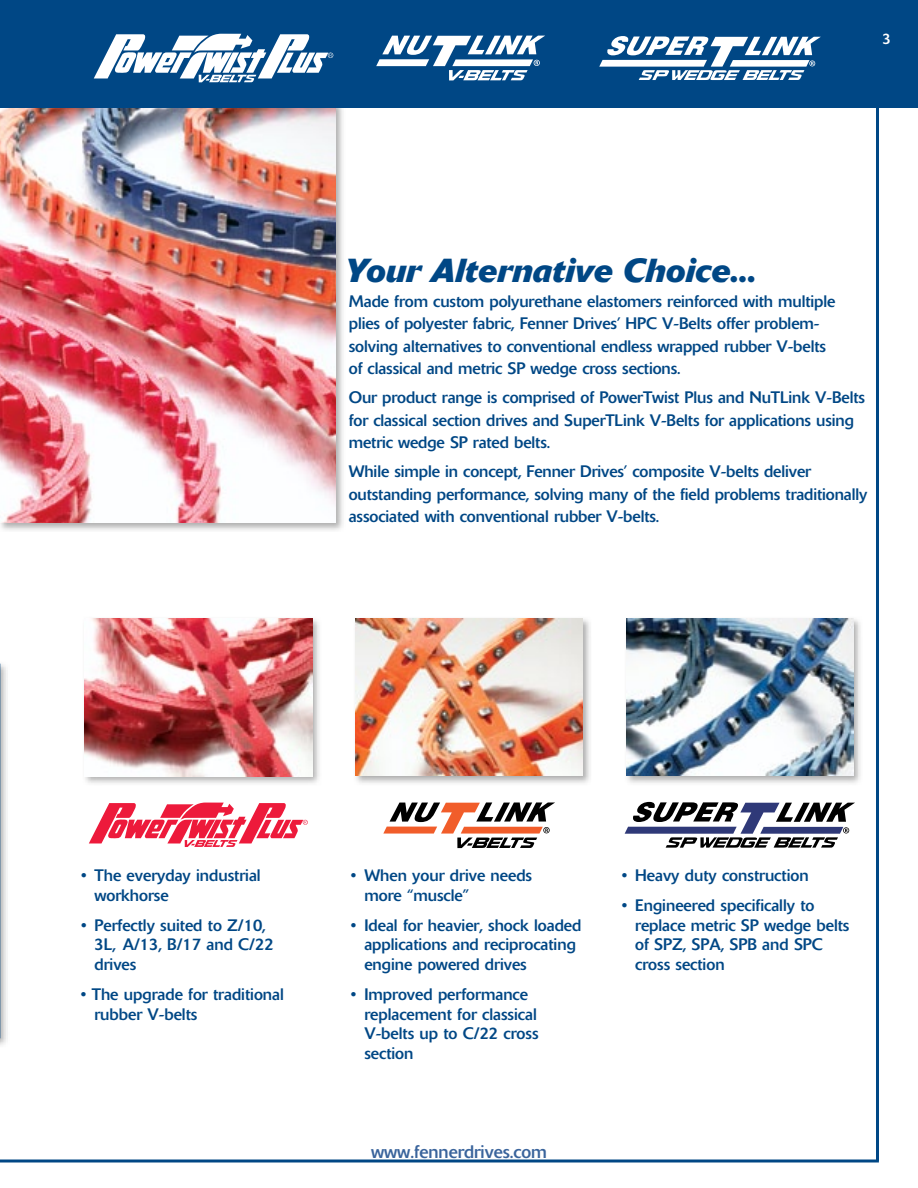
<style>
.page{position:relative;width:918px;height:1188px;background:#fff}
.page>*{position:absolute;margin:0;border:0;box-sizing:border-box;transform-origin:0 0}
.t1{font:italic 700 33px "Delta BQ";letter-spacing:.005em;color:#004785}
.t2{font:18px "Delta BQ";color:#3a649c}
.t3{font:16.5px/19.5px "Delta BQ";letter-spacing:-.005em;color:#004785}
.t4{font:15px "Delta BQ";color:#fff}
</style>
<div class="page">
<img style="left:0;top:108px;width:343px;height:422px">
<img style="left:0;top:108px;width:336px;height:414px">
<hr style="left:876px;top:53px;width:3px;height:1108px;background:#004785">
<hr style="left:0;top:1160px;width:879px;height:2px;background:#004785">
<div style="left:0;top:0;width:918px;height:108px;background:#004785"></div>
<svg style="left:94px;top:34px;width:239px;height:48px"></svg>
<svg style="left:376px;top:36px;width:169px;height:44px"></svg>
<svg style="left:599px;top:36px;width:222px;height:44px"></svg>
<img style="left:84px;top:618px;width:235px;height:165px">
<img style="left:85px;top:619px;width:227px;height:157px">
<svg style="left:89px;top:803px;width:219px;height:44px"></svg>
<img style="left:355px;top:618px;width:236px;height:165px">
<img style="left:356px;top:619px;width:227px;height:157px">
<svg style="left:383px;top:802px;width:172px;height:46px"></svg>
<svg style="left:625px;top:802px;width:230px;height:46px"></svg>
<img style="left:626px;top:618px;width:235px;height:165px">
<img style="left:626px;top:619px;width:227px;height:157px">
<img style="left:0;top:663px;width:8px;height:382px">
<svg style="left:0;top:664px;width:1px;height:374px"></svg>
<p class="t4" style="left:883px;top:29px;width:10px">3</p>
<h1 class="t1" style="left:344px;top:249px;width:414px">Your Alternative Choice...</h1>
<p class="t3" style="left:349px;top:290px;width:488px;line-height:22.5px">Made from custom polyurethane elastomers reinforced with multiple plies of polyester fabric, Fenner Drives’ HPC V-Belts offer problem&shy;solving alternatives to conventional endless wrapped rubber V-belts of classical and metric SP wedge cross sections.</p>
<p class="t3" style="left:349px;top:386px;width:518px;line-height:22.5px">Our product range is comprised of PowerTwist Plus and NuTLink V-Belts for classical section drives and SuperTLink V-Belts for applications using metric wedge SP rated belts.</p>
<p class="t3" style="left:349px;top:460px;width:520px;line-height:22.5px">While simple in concept, Fenner Drives’ composite V-belts deliver outstanding performance, solving many of the field problems traditionally associated with conventional rubber V-belts.</p>
<p class="t3" style="left:94px;top:866px;width:168px;text-indent:-13px">• The everyday industrial workhorse</p>
<p class="t3" style="left:94px;top:916px;width:181px;text-indent:-13px">• Perfectly suited to Z/10,<br>3L, A/13, B/17 and C/22 drives</p>
<p class="t3" style="left:94px;top:985px;width:191px;text-indent:-13px">• The upgrade for traditional rubber V-belts</p>
<p class="t3" style="left:364px;top:866px;width:169px;text-indent:-13px">• When your drive needs more “muscle”</p>
<p class="t3" style="left:364px;top:916px;width:219px;text-indent:-13px">• Ideal for heavier, shock loaded applications and reciprocating engine powered drives</p>
<p class="t3" style="left:364px;top:985px;width:176px;text-indent:-13px">• Improved performance replacement for classical<br>V-belts up to C/22 cross section</p>
<p class="t2" style="left:371px;top:1141px;width:177px">www.fennerdrives.com</p>
<p class="t3" style="left:622px;top:866px;width:188px">• Heavy duty construction</p>
<p class="t3" style="left:635px;top:896px;width:216px;text-indent:-13px">• Engineered specifically to replace metric SP wedge belts of SPZ, SPA, SPB and SPC cross section</p>
</div>
